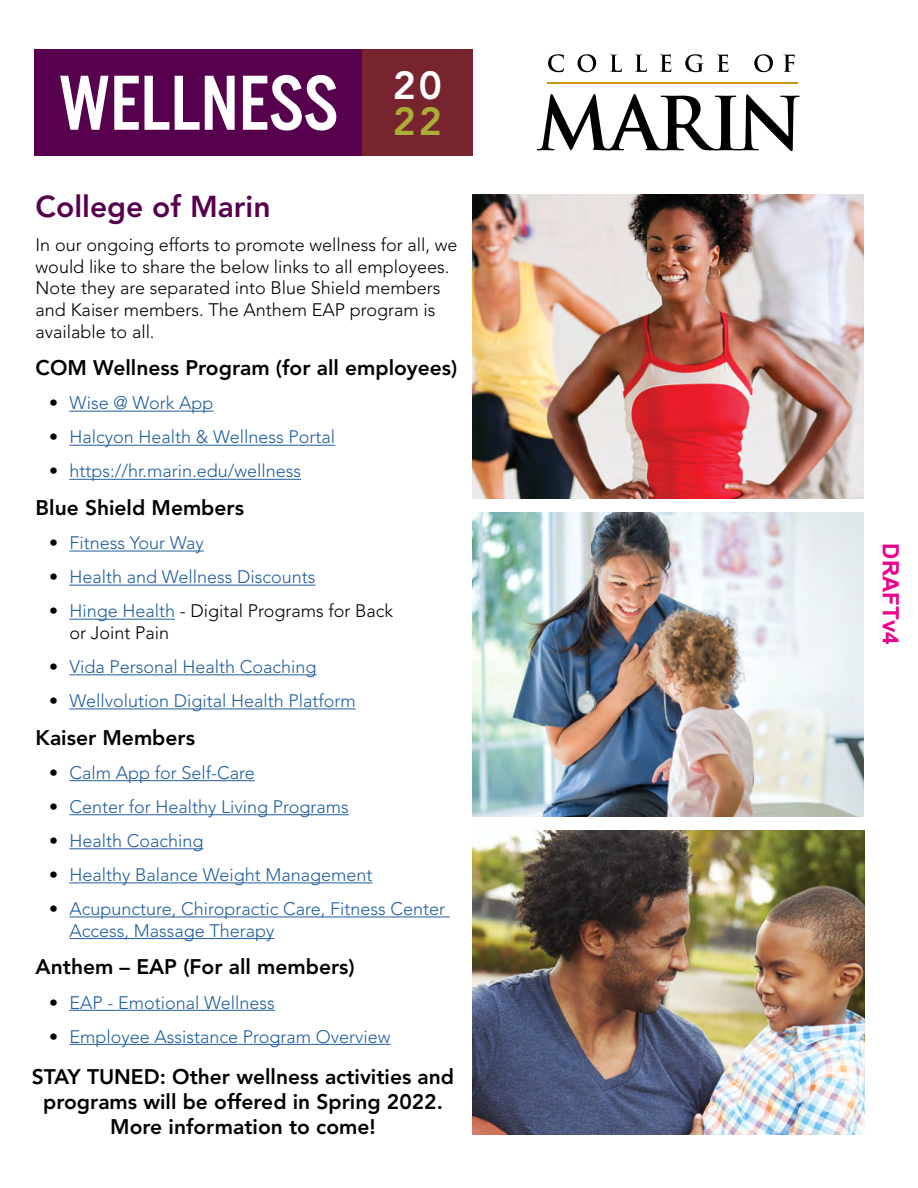
<style>
.page{position:relative;width:918px;height:1188px;background:#fff}
.page>*{position:absolute;margin:0;border:0;box-sizing:border-box;transform-origin:0 0}
.t1{font:81px "Alternate Gothic EFCEOP No Three";color:#fff}
.t2{font:800 39px "Avenir LT Std";color:#fff}
.t3{font:800 39px "Avenir LT Std";color:#a9ae36}
.t4{font:800 30px "Avenir LT Std";color:#56004e}
.t5{font:700 22.5px "Arial";color:#ec008c}
.t6{font:800 21px/25.2px "Avenir LT Std";color:#000;text-align:center}
.t7{font:300 18px/21.6px "Avenir LT Std";color:#215e9e}
.t8{font:300 18px/21.6px "Avenir LT Std";color:#000}
.s1{color:#000}
.s2{color:#215e9e}
</style>
<div class="page">
<div style="left:34px;top:49px;width:328px;height:107px;background:#56004e"></div>
<div style="left:362px;top:49px;width:110px;height:107px;background:#78242f"></div>
<hr style="left:69px;top:411px;width:145px;height:1px;background:#215e9e">
<hr style="left:69px;top:445px;width:266px;height:1px;background:#215e9e">
<hr style="left:69px;top:479px;width:232px;height:1px;background:#215e9e">
<hr style="left:69px;top:551px;width:135px;height:1px;background:#215e9e">
<hr style="left:69px;top:585px;width:246px;height:1px;background:#215e9e">
<hr style="left:69px;top:619px;width:106px;height:1px;background:#215e9e">
<hr style="left:69px;top:674px;width:248px;height:1px;background:#215e9e">
<hr style="left:69px;top:708px;width:287px;height:1px;background:#215e9e">
<hr style="left:69px;top:780px;width:186px;height:1px;background:#215e9e">
<hr style="left:69px;top:814px;width:280px;height:1px;background:#215e9e">
<hr style="left:69px;top:848px;width:134px;height:1px;background:#215e9e">
<hr style="left:69px;top:882px;width:303px;height:1px;background:#215e9e">
<hr style="left:69px;top:917px;width:381px;height:1px;background:#215e9e">
<hr style="left:69px;top:938px;width:205px;height:1px;background:#215e9e">
<hr style="left:69px;top:1010px;width:206px;height:1px;background:#215e9e">
<hr style="left:69px;top:1044px;width:322px;height:1px;background:#215e9e">
<img style="left:472px;top:194px;width:392px;height:304px">
<img style="left:472px;top:512px;width:392px;height:304px">
<img style="left:473px;top:830px;width:391px;height:304px">
<svg style="left:537px;top:94px;width:263px;height:57px"></svg>
<svg style="left:548px;top:54px;width:16px;height:18px"></svg>
<svg style="left:578px;top:54px;width:18px;height:18px"></svg>
<svg style="left:610px;top:55px;width:12px;height:17px"></svg>
<svg style="left:635px;top:55px;width:12px;height:17px"></svg>
<svg style="left:660px;top:54px;width:11px;height:18px"></svg>
<svg style="left:685px;top:54px;width:19px;height:18px"></svg>
<svg style="left:717px;top:54px;width:11px;height:18px"></svg>
<svg style="left:754px;top:54px;width:19px;height:18px"></svg>
<svg style="left:783px;top:54px;width:12px;height:18px"></svg>
<hr style="left:548px;top:82px;width:250px;height:1px;background:#cf9112">
<p class="t1" style="left:59px;top:61px;width:281px">WELLNESS</p>
<p class="t2" style="left:393px;top:63px;width:51px">20</p>
<p class="t3" style="left:393px;top:99px;width:51px">22</p>
<p class="t4" style="left:36px;top:189px;width:236px">College of Marin</p>
<p class="t8" style="left:36px;top:234px;width:424px">In our ongoing efforts to promote wellness for all, we would like to share the below links to all employees.<br>Note they are separated into Blue Shield members and Kaiser members. The Anthem EAP program is available to all.</p>
<p class="t6" style="left:36px;top:355px;width:423px">COM Wellness Program (for all employees)</p>
<p class="t7" style="left:49px;top:392px;width:166px"><span class="s1">•</span> Wise @ Work App</p>
<p class="t7" style="left:49px;top:426px;width:288px"><span class="s1">•</span> Halcyon Health &amp; Wellness Portal</p>
<p class="t7" style="left:49px;top:461px;width:253px"><span class="s1">•</span> https://hr.marin.edu/wellness</p>
<p class="t6" style="left:36px;top:495px;width:210px">Blue Shield Members</p>
<p class="t7" style="left:49px;top:532px;width:156px"><span class="s1">•</span> Fitness Your Way</p>
<p class="t7" style="left:49px;top:566px;width:268px"><span class="s1">•</span> Health and Wellness Discounts</p>
<p class="t8" style="left:69px;top:600px;width:325px;text-indent:-20px">• <span class="s2">Hinge Health</span> - Digital Programs for Back or Joint Pain</p>
<p class="t7" style="left:49px;top:656px;width:269px"><span class="s1">•</span> Vida Personal Health Coaching</p>
<p class="t7" style="left:49px;top:690px;width:308px"><span class="s1">•</span> Wellvolution Digital Health Platform</p>
<p class="t6" style="left:36px;top:725px;width:161px">Kaiser Members</p>
<p class="t7" style="left:49px;top:762px;width:207px"><span class="s1">•</span> Calm App for Self-Care</p>
<p class="t7" style="left:49px;top:796px;width:301px"><span class="s1">•</span> Center for Healthy Living Programs</p>
<p class="t7" style="left:49px;top:830px;width:156px"><span class="s1">•</span> Health Coaching</p>
<p class="t7" style="left:49px;top:864px;width:325px"><span class="s1">•</span> Healthy Balance Weight Management</p>
<p class="t7" style="left:69px;top:898px;width:377px;text-indent:-20px"><span class="s1">•</span> Acupuncture, Chiropractic Care, Fitness Center<br>Access, Massage Therapy</p>
<p class="t6" style="left:36px;top:955px;width:321px">Anthem – EAP (For all members)</p>
<p class="t7" style="left:49px;top:992px;width:227px"><span class="s1">•</span> EAP - Emotional Wellness</p>
<p class="t7" style="left:49px;top:1026px;width:343px"><span class="s1">•</span> Employee Assistance Program Overview</p>
<p class="t6" style="left:32px;top:1064px;width:424px">STAY TUNED: Other wellness activities and programs will be offered in Spring 2022.<br>More information to come!</p>
<p class="t5" style="left:907px;top:543px;width:103px;rotate:90deg">DRAFTv4</p>
</div>
